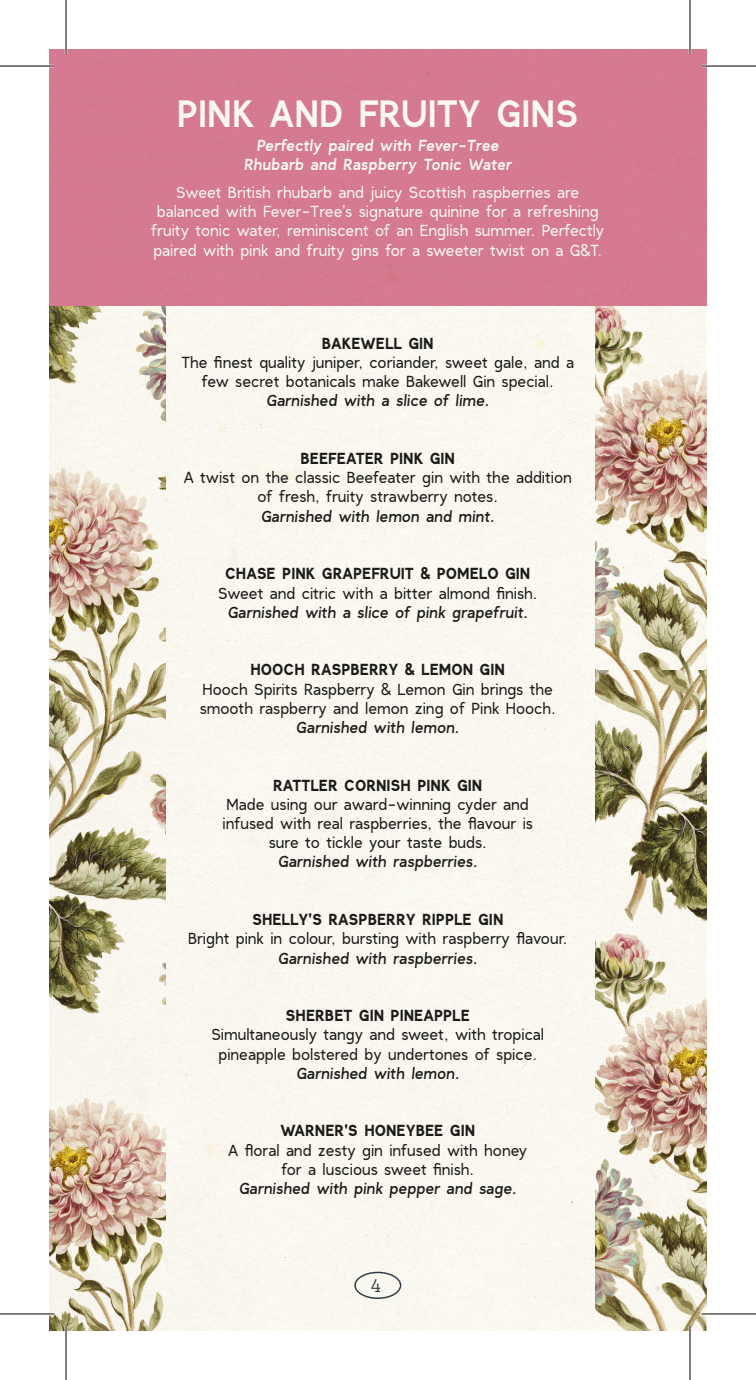
<style>
.page{position:relative;width:756px;height:1380px;background:#fff}
.page>*{position:absolute;margin:0;border:0;box-sizing:border-box;transform-origin:0 0}
.t1{font:600 38px "Clockwise";color:#fff}
.t2{font:700 20px "Prestige Elite Std";color:#333e48}
.t3{font:300 16px/19.2px "Clockwise";color:#1d1d1b;text-align:center}
.t4{font:300 16px/19.2px "Clockwise";color:#fff;text-align:center}
.t5{font:italic 16px "Clockwise";color:#1d1d1b}
.t6{font:700 16px "Clockwise";color:#1d1d1b}
.t7{font:italic 600 16px/19.2px "Clockwise";color:#fff;text-align:center}
</style>
<div class="page">
<img style="left:49px;top:49px;width:658px;height:1281px">
<hr style="left:0;top:65px;width:54px;height:2px;background:#fff">
<hr style="left:702px;top:65px;width:54px;height:2px;background:#fff">
<hr style="left:0;top:1312px;width:54px;height:2px;background:#fff">
<hr style="left:702px;top:1312px;width:54px;height:2px;background:#fff">
<hr style="left:65px;top:0;width:2px;height:54px;background:#fff">
<hr style="left:65px;top:1325px;width:2px;height:54px;background:#fff">
<hr style="left:688px;top:0;width:3px;height:54px;background:#fff">
<hr style="left:688px;top:1325px;width:3px;height:54px;background:#fff">
<hr style="left:0;top:66px;width:54px;height:1px;background:#000">
<hr style="left:702px;top:66px;width:54px;height:1px;background:#000">
<hr style="left:0;top:1313px;width:54px;height:1px;background:#000">
<hr style="left:702px;top:1313px;width:54px;height:1px;background:#000">
<hr style="left:66px;top:0;width:1px;height:54px;background:#000">
<hr style="left:66px;top:1325px;width:1px;height:54px;background:#000">
<hr style="left:689px;top:0;width:1px;height:54px;background:#000">
<hr style="left:689px;top:1325px;width:1px;height:54px;background:#000">
<h1 class="t1" style="left:177px;top:89px;width:403px">PINK AND FRUITY GINS</h1>
<p class="t7" style="left:244px;top:135px;width:269px">Perfectly paired with Fever-Tree<br>Rhubarb and Raspberry Tonic Water</p>
<p class="t4" style="left:151px;top:182px;width:454px">Sweet British rhubarb and juicy Scottish raspberries are balanced with Fever-Tree's signature quinine for a refreshing fruity tonic water, reminiscent of an English summer. Perfectly paired with pink and fruity gins for a sweeter twist on a G&amp;T.</p>
<p class="t6" style="left:322px;top:333px;width:113px">BAKEWELL GIN</p>
<p class="t3" style="left:181px;top:352px;width:394px">The finest quality juniper, coriander, sweet gale, and a few secret botanicals make Bakewell Gin special.</p>
<p class="t5" style="left:266px;top:390px;width:225px">Garnished with a slice of lime.</p>
<p class="t6" style="left:300px;top:448px;width:156px">BEEFEATER PINK GIN</p>
<p class="t3" style="left:184px;top:467px;width:389px">A twist on the classic Beefeater gin with the addition of fresh, fruity strawberry notes.</p>
<p class="t5" style="left:261px;top:505px;width:235px">Garnished with lemon and mint.</p>
<p class="t6" style="left:225px;top:563px;width:307px">CHASE PINK GRAPEFRUIT &amp; POMELO GIN</p>
<p class="t3" style="left:218px;top:583px;width:321px">Sweet and citric with a bitter almond finish.</p>
<p class="t5" style="left:227px;top:601px;width:302px">Garnished with a slice of pink grapefruit.</p>
<p class="t6" style="left:250px;top:659px;width:256px">HOOCH RASPBERRY &amp; LEMON GIN</p>
<p class="t3" style="left:200px;top:679px;width:357px;text-align:left">Hooch Spirits Raspberry &amp; Lemon Gin brings the smooth raspberry and lemon zing of Pink Hooch.</p>
<p class="t5" style="left:296px;top:717px;width:165px">Garnished with lemon.</p>
<p class="t6" style="left:273px;top:774px;width:211px">RATTLER CORNISH PINK GIN</p>
<p class="t3" style="left:222px;top:794px;width:312px">Made using our award-winning cyder and infused with real raspberries, the flavour is sure to tickle your taste buds.</p>
<p class="t5" style="left:278px;top:851px;width:201px">Garnished with raspberries.</p>
<p class="t6" style="left:252px;top:909px;width:253px">SHELLY'S RASPBERRY RIPPLE GIN</p>
<p class="t3" style="left:188px;top:928px;width:381px">Bright pink in colour, bursting with raspberry flavour.</p>
<p class="t5" style="left:278px;top:947px;width:201px">Garnished with raspberries.</p>
<p class="t6" style="left:286px;top:1005px;width:186px">SHERBET GIN PINEAPPLE</p>
<p class="t3" style="left:211px;top:1024px;width:334px">Simultaneously tangy and sweet, with tropical pineapple bolstered by undertones of spice.</p>
<p class="t5" style="left:296px;top:1062px;width:165px">Garnished with lemon.</p>
<p class="t6" style="left:280px;top:1120px;width:196px">WARNER'S HONEYBEE GIN</p>
<p class="t3" style="left:228px;top:1139px;width:300px">A floral and zesty gin infused with honey for a luscious sweet finish.</p>
<p class="t5" style="left:239px;top:1177px;width:279px">Garnished with pink pepper and sage.</p>
<p class="t2" style="left:370px;top:1274px;width:13px">4</p>
</div>
